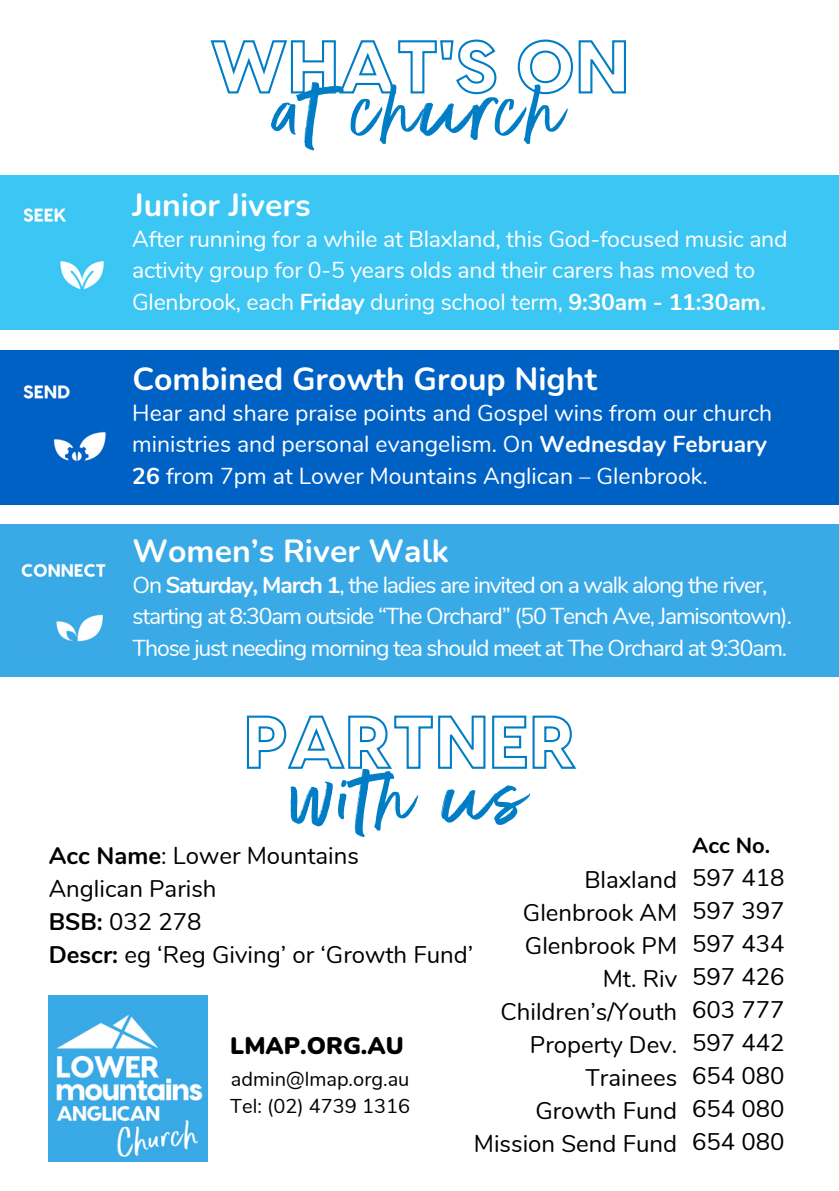
<style>
.page{position:relative;width:839px;height:1191px;background:#fff}
.page>*{position:absolute;margin:0;border:0;box-sizing:border-box;transform-origin:0 0}
.t1{font:87px "Better Times Alt";letter-spacing:.05em;color:#007dc5}
.t2{font:700 32px "Nunito";color:#fff}
.t3{font:24px/33px "Nunito";color:#000}
.t4{font:900 24px "Nunito";color:#000}
.t5{font:23px/31.6px "Nunito";letter-spacing:-.01em;color:#fff}
.t6{font:23px/31.6px "Nunito";letter-spacing:-.05em;color:#fff}
.t7{font:700 22px "Nunito";color:#000}
.t8{font:20px "Nunito";color:#000}
.s1{font-weight:700}
</style>
<div class="page">
<img style="left:49px;top:995px;width:159px;height:167px">
<div style="left:0;top:524px;width:838px;height:153px;background:#3aaae6"></div>
<img style="left:21px;top:563px;width:85px;height:79px">
<div style="left:0;top:350px;width:838px;height:155px;background:#0061c5"></div>
<img style="left:23px;top:384px;width:83px;height:78px">
<div style="left:0;top:176px;width:838px;height:154px;background:#3cc6f4"></div>
<img style="left:23px;top:208px;width:81px;height:82px">
<svg style="left:210px;top:39px;width:416px;height:56px"></svg>
<svg style="left:246px;top:715px;width:331px;height:54px"></svg>
<h3 class="t1" style="left:275px;top:63px;width:290px">at church</h3>
<h5 class="t2" style="left:132px;top:184px;width:180px">Junior Jivers</h5>
<h6 class="t5" style="left:132px;top:223px;width:656px">After running for a while at Blaxland, this God-focused music and activity group for 0-5 years olds and their carers has moved to<br>Glenbrook, each <span class="s1">Friday</span> during school term, <span class="s1">9:30am - 11:30am.</span></h6>
<h3 class="t2" style="left:132px;top:358px;width:466px">Combined Growth Group Night</h3>
<h6 class="t5" style="left:132px;top:397px;width:641px">Hear and share praise points and Gospel wins from our church ministries and personal evangelism. On <span class="s1">Wednesday February<br>26</span> from 7pm at Lower Mountains Anglican – Glenbrook.</h6>
<h6 class="t2" style="left:133px;top:530px;width:318px">Women’s River Walk</h6>
<h6 class="t6" style="left:133px;top:569px;width:661px">On <span class="s1">Saturday, March 1</span>, the ladies are invited on a walk along the river, starting at 8:30am outside “The Orchard” (50 Tench Ave, Jamisontown).<br>Those just needing morning tea should meet at The Orchard at 9:30am.</h6>
<p class="t1" style="left:292px;top:750px;width:238px">with us</p>
<h3 class="t3" style="left:49px;top:840px;width:426px"><span class="s1">Acc Name</span>: Lower Mountains<br>Anglican Parish<br><span class="s1">BSB:</span> 032 278<br><span class="s1">Descr:</span> eg ‘Reg Giving’ or ‘Growth Fund’</h3>
<h1 class="t7" style="left:692px;top:831px;width:80px">Acc No.</h1>
<h6 class="t3" style="left:474px;top:864px;width:205px;text-align:right">Blaxland<br>Glenbrook AM<br>Glenbrook PM<br>Mt. Riv<br>Children’s/Youth<br>Property Dev.<br>Trainees<br>Growth Fund<br>Mission Send Fund</h6>
<h2 class="t3" style="left:692px;top:862px;width:94px;text-align:justify">597 418<br>597 397<br>597 434<br>597 426<br>603 777<br>597 442<br>654 080<br>654 080<br>654 080</h2>
<h2 class="t4" style="left:230px;top:1030px;width:175px">LMAP.ORG.AU</h2>
<h1 class="t8" style="left:231px;top:1066px;width:180px">admin@lmap.org.au</h1>
<p class="t8" style="left:230px;top:1093px;width:181px">Tel: (02) 4739 1316</p>
</div>
